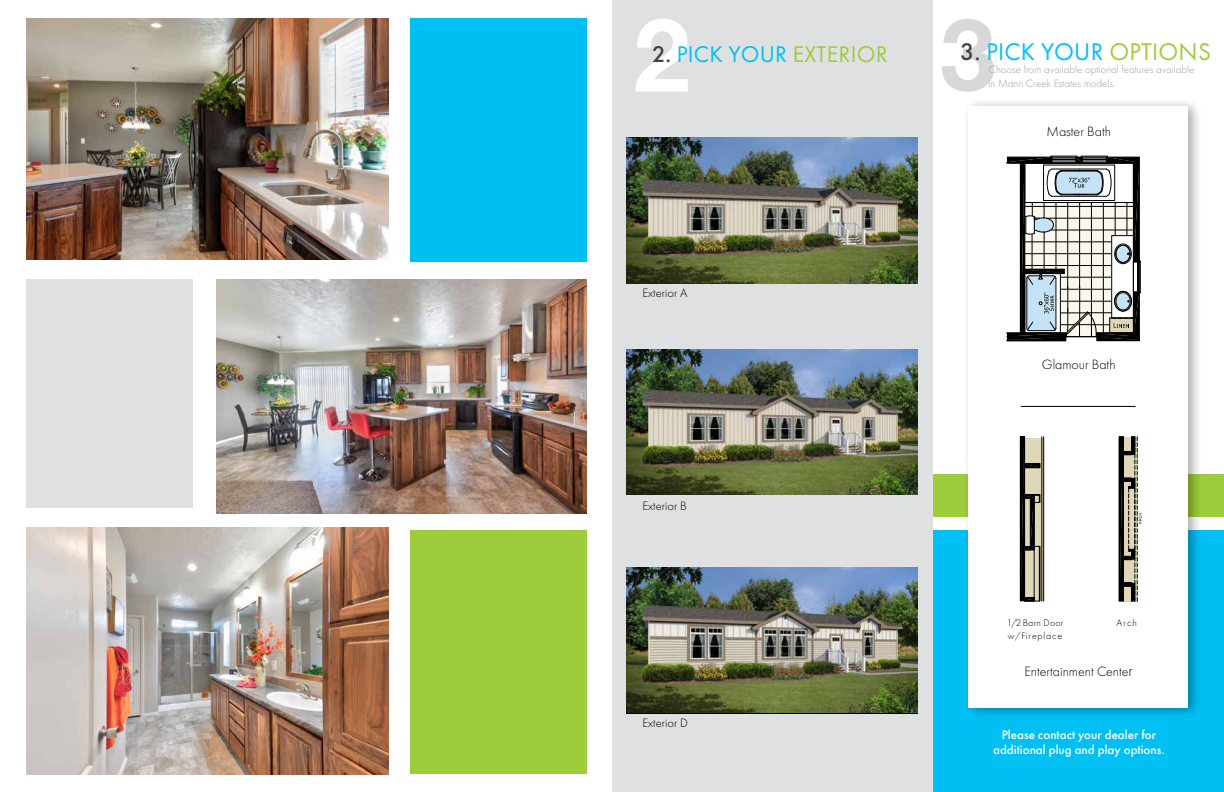
<style>
.page{position:relative;width:1224px;height:792px;background:#fff}
.page>*{position:absolute;margin:0;border:0;box-sizing:border-box;transform-origin:0 0}
.t1{font:25px "Futura PT";letter-spacing:.01em;color:#00c0f3}
.t2{font:23.6px "Futura PT";letter-spacing:.01em;color:#00c0f3}
.t3{font:300 14px "Futura PT";color:#000}
.t4{font:500 13px/15.6px "Futura PT";color:#fff;text-align:center}
.t5{font:300 12.6px "Futura PT";color:#000}
.t6{font:300 11px/14px "Futura PT";color:#9d9fa2}
.t7{font:300 10px/13px "Futura PT";letter-spacing:.08em;color:#000}
.s1{font-weight:500;color:#414042}
.s2{color:#9fcc3b}
.s3{font-size:16.5px}
</style>
<div class="page">
<div style="left:918px;top:474px;width:306px;height:42px;background:#9fcc3b"></div>
<div style="left:932px;top:531px;width:292px;height:261px;background:#00c0f3"></div>
<div style="left:612px;top:0;width:320px;height:792px;background:#dfe0e1"></div>
<div style="left:410px;top:531px;width:177px;height:243px;background:#9fcc3b"></div>
<div style="left:962px;top:98px;width:240px;height:622px;background:#000;opacity:.33"></div>
<div style="left:968px;top:106px;width:220px;height:601px;background:#fff"></div>
<svg style="left:635px;top:19px;width:53px;height:73px"></svg>
<img style="left:626px;top:138px;width:292px;height:145px">
<img style="left:626px;top:350px;width:292px;height:145px">
<img style="left:626px;top:568px;width:292px;height:145px">
<hr style="left:1021px;top:406px;width:115px;height:1px;background:#000">
<img style="left:216px;top:280px;width:371px;height:234px">
<img style="left:27px;top:18px;width:361px;height:242px">
<img style="left:27px;top:527px;width:361px;height:247px">
<div style="left:410px;top:18px;width:177px;height:244px;background:#00c0f3"></div>
<div style="left:27px;top:280px;width:166px;height:228px;background:#dfe0e1"></div>
<div style="left:1134px;top:292px;width:6px;height:41px;border:1px solid #000"></div>
<div style="left:1134px;top:163px;width:6px;height:99px;border:1px solid #000"></div>
<div style="left:1106px;top:157px;width:34px;height:6px;border:1px solid #000"></div>
<div style="left:1106px;top:162px;width:34px;height:1px;border:1px solid #000"></div>
<div style="left:1097px;top:333px;width:43px;height:4px;border:1px solid #000"></div>
<div style="left:1097px;top:333px;width:43px;height:1px;border:1px solid #000"></div>
<div style="left:1097px;top:337px;width:43px;height:3px;border:1px solid #000"></div>
<div style="left:1097px;top:340px;width:43px;height:1px;border:1px solid #000"></div>
<div style="left:1139px;top:261px;width:2px;height:32px;border:1px solid #000"></div>
<svg style="left:1007px;top:156px;width:132px;height:185px"></svg>
<svg style="left:942px;top:19px;width:52px;height:73px"></svg>
<div style="left:1021px;top:438px;width:23px;height:162px;background:linear-gradient(to bottom,#48453b,#48453b)"></div>
<hr style="left:1043px;top:437px;width:1px;height:164px;background:#000">
<hr style="left:1042px;top:437px;width:1px;height:164px;background:#000">
<div style="left:1021px;top:436px;width:3px;height:165px;border:1px solid #000"></div>
<div style="left:1020px;top:436px;width:1px;height:165px;border:1px solid #000"></div>
<svg style="left:1020px;top:437px;width:20px;height:165px;background:#86806e"></svg>
<div style="left:1024px;top:436px;width:1px;height:165px;border:1px solid #000"></div>
<svg style="left:1119px;top:436px;width:23px;height:166px"></svg>
<h2 class="t2" style="left:652px;top:40px;width:237px"><span class="s1">2.</span> PICK YOUR <span class="s2">EXTERIOR</span></h2>
<p class="t5" style="left:642px;top:286px;width:47px">Exterior A</p>
<p class="t5" style="left:642px;top:498px;width:46px">Exterior B</p>
<p class="t5" style="left:642px;top:716px;width:47px">Exterior D</p>
<h1 class="t1" style="left:960px;top:37px;width:252px"><span class="s1">3.</span> PICK YOUR <span class="s2">OPTIONS</span></h1>
<p class="t6" style="left:989px;top:63px;width:207px">Choose from available optional features available in Mann Creek Estates models.</p>
<p class="t3" style="left:1046px;top:123px;width:66px">Master Bath</p>
<p class="t3" style="left:1042px;top:357px;width:75px">Glamour Bath</p>
<p class="t7" style="left:1007px;top:617px;width:58px">1/2 Barn Door w/Fireplace</p>
<p class="t7" style="left:1117px;top:617px;width:22px">Arch</p>
<p class="t3" style="left:1024px;top:663px;width:110px">Entertainment Cente<span class="s3">r</span></p>
<p class="t4" style="left:993px;top:726px;width:173px">Please contact your dealer for additional plug and play options.</p>
</div>
